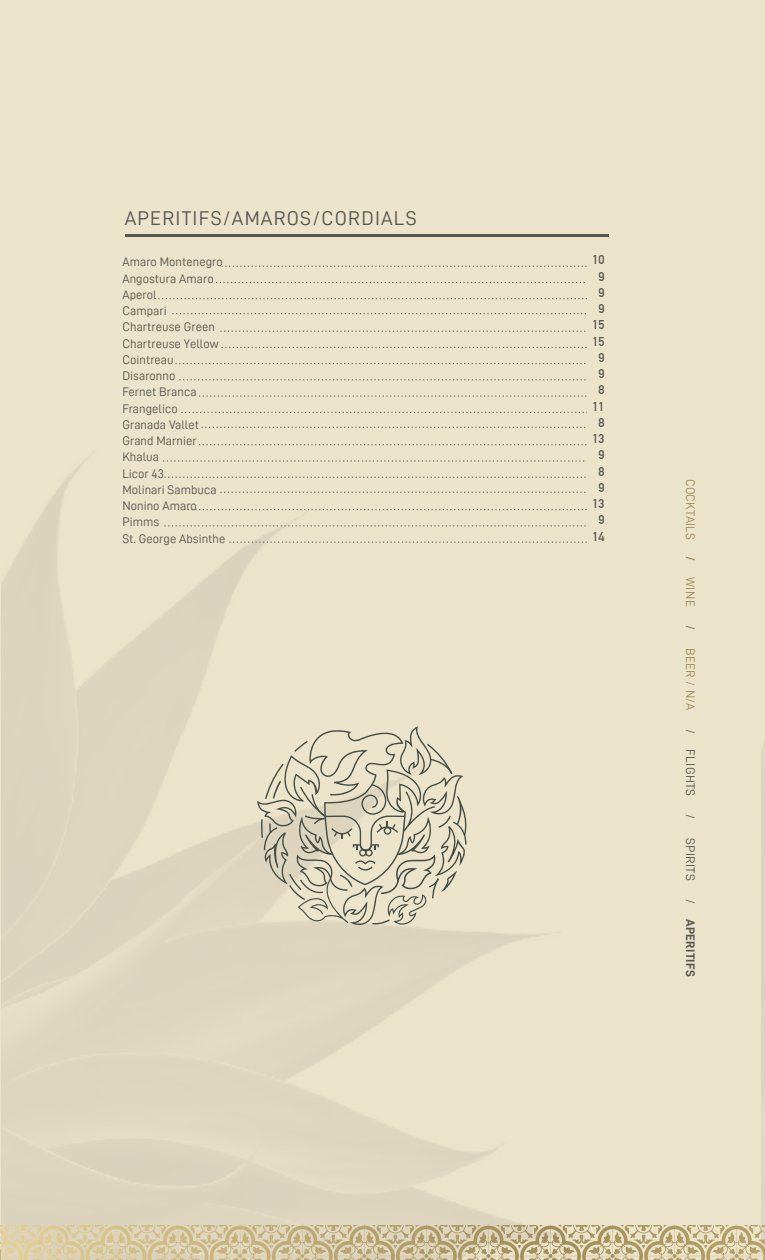
<style>
.page{position:relative;width:765px;height:1260px;background:#fff}
.page>*{position:absolute;margin:0;border:0;box-sizing:border-box;transform-origin:0 0}
.t1{font:20px "D DIN";letter-spacing:.06em;color:#565850}
.t2{font:12.5px/16.2px "D DIN";letter-spacing:.005em;color:#565850}
.t3{font:700 12.5px/16.2px "DIN Alternate";letter-spacing:.005em;color:#565850;text-align:center}
.t4{font:12.5px "D DIN";letter-spacing:.025em;color:#a18d59}
.t5{font:12.5px "D DIN";letter-spacing:.025em;color:#565850}
.t6{font:12.5px "D DIN Bold";letter-spacing:.025em;color:#565850}
.t7{font:12.5px "D DIN Bold";color:#a18d59}
.s1{font-family:"D DIN"}
</style>
<div class="page">
<div style="left:0;top:0;width:765px;height:1260px;background:linear-gradient(to right,#e4dbc4,#eee5cc)"></div>
<svg style="left:0;top:1225px;width:765px;height:35px;background:#d1c39d"></svg>
<svg style="left:257px;top:726px;width:210px;height:202px;background:#d3cdb7"></svg>
<hr style="left:125px;top:234px;width:484px;height:3px;background:#565850">
<svg style="left:222px;top:266px;width:365px;height:1px"></svg>
<svg style="left:216px;top:282px;width:369px;height:1px"></svg>
<svg style="left:158px;top:298px;width:429px;height:1px"></svg>
<svg style="left:220px;top:331px;width:366px;height:1px"></svg>
<svg style="left:222px;top:347px;width:365px;height:1px"></svg>
<svg style="left:175px;top:363px;width:411px;height:1px"></svg>
<svg style="left:179px;top:380px;width:407px;height:1px"></svg>
<svg style="left:199px;top:396px;width:388px;height:1px"></svg>
<svg style="left:181px;top:412px;width:406px;height:1px"></svg>
<svg style="left:202px;top:427px;width:384px;height:1px"></svg>
<svg style="left:199px;top:445px;width:388px;height:1px"></svg>
<svg style="left:163px;top:461px;width:424px;height:1px"></svg>
<svg style="left:164px;top:477px;width:422px;height:1px"></svg>
<svg style="left:220px;top:492px;width:366px;height:1px"></svg>
<svg style="left:188px;top:509px;width:399px;height:1px"></svg>
<svg style="left:164px;top:526px;width:422px;height:1px"></svg>
<svg style="left:229px;top:542px;width:358px;height:1px"></svg>
<svg style="left:172px;top:313px;width:414px;height:1px"></svg>
<h1 class="t1" style="left:125px;top:207px;width:293px">APERITIFS/AMAROS/CORDIALS</h1>
<p class="t2" style="left:122px;top:254px;width:105px">Amaro Montenegro<br>Angostura Amaro<br>Aperol<br>Campari<br>Chartreuse Green<br>Chartreuse Yellow<br>Cointreau<br>Disaronno<br>Fernet Branca<br>Frangelico<br>Granada Vallet<br>Grand Marnier<br>Khalua<br>Licor 43<br>Molinari Sambuca<br>Nonino Amaro<br>Pimms<br>St. George Absinthe</p>
<p class="t3" style="left:593px;top:251px;width:14px">10<br>9<br>9<br>9<br>15<br>15<br>9<br>9<br>8<br>11<br>8<br>13<br>9<br>8<br>9<br>13<br>9<br>14</p>
<p class="t4" style="left:697px;top:479px;width:63px;rotate:90deg">COCKTAILS</p>
<p class="t7" style="left:697px;top:556px;width:7px;rotate:90deg">/</p>
<p class="t4" style="left:697px;top:577px;width:31px;rotate:90deg">WINE</p>
<p class="t2" style="left:699px;top:625px;width:6px;rotate:90deg">/</p>
<p class="t4" style="left:697px;top:648px;width:64px;rotate:90deg">BEER / N/A</p>
<p class="t5" style="left:697px;top:729px;width:69px;rotate:90deg">/ FLIGHTS</p>
<p class="t2" style="left:699px;top:814px;width:6px;rotate:90deg">/</p>
<p class="t5" style="left:697px;top:838px;width:44px;rotate:90deg">SPIRITS</p>
<p class="t6" style="left:697px;top:899px;width:79px;rotate:90deg"><span class="s1">/</span> APERITIFS</p>
</div>
